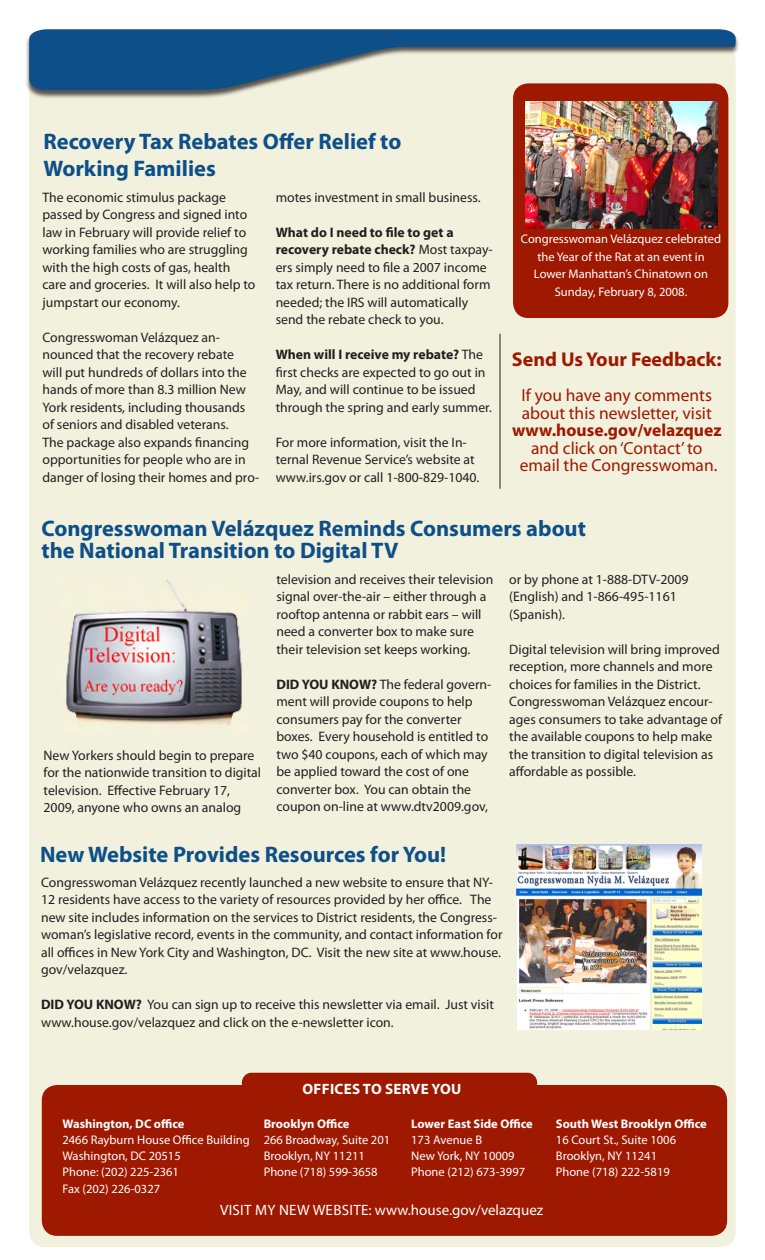
<style>
.page{position:relative;width:765px;height:1260px;background:#fff}
.page>*{position:absolute;margin:0;border:0;box-sizing:border-box;transform-origin:0 0}
.t1{font:700 22.5px "Myriad Pro";color:#0d4f89}
.t2{font:700 20px "Myriad Pro";color:#9f1800}
.t3{font:17.5px "Myriad Pro";color:#9f1800}
.t4{font:700 17.5px "Myriad Pro";color:#9f1800}
.t5{font:15px "Myriad Pro";color:#fff}
.t6{font:700 15px "Myriad Pro";color:#fff}
.t7{font:13.75px/17.5px "Myriad Pro";color:#231f20}
.t8{font:12.5px "Myriad Pro";color:#fff}
.t9{font:700 12.5px "Myriad Pro";color:#fff}
.s1{font-weight:700}
</style>
<div class="page">
<div style="left:29px;top:46px;width:707px;height:1201px;background:#f2f1dd;border-radius:15px"></div>
<div style="left:24px;top:29px;width:717px;height:70px;background:#231f20;opacity:.75"></div>
<svg style="left:29px;top:29px;width:707px;height:61px;fill:#0d4f89"></svg>
<div style="left:42px;top:1085px;width:685px;height:151px;background:#9f1800;border-radius:15px"></div>
<div style="left:242px;top:1073px;width:295px;height:20px;background:#9f1800;border-radius:10px"></div>
<div style="left:513px;top:83px;width:215px;height:235px;background:#9f1800;border-radius:15px"></div>
<img style="left:526px;top:101px;width:192px;height:128px">
<img style="left:66px;top:580px;width:176px;height:145px">
<img style="left:517px;top:844px;width:185px;height:186px">
<hr style="left:500px;top:334px;width:1px;height:155px;background:#231f20">
<p class="t1" style="left:43px;top:127px;width:359px">Recovery Tax Rebates Offer Relief to</p>
<p class="t1" style="left:43px;top:154px;width:174px">Working Families</p>
<p class="t7" style="left:42px;top:188px;width:215px">The economic stimulus package passed by Congress and signed into law in February will provide relief to working families who are struggling with the high costs of gas, health care and groceries. It will also help to jumpstart our economy.</p>
<p class="t7" style="left:42px;top:328px;width:218px">Congresswoman Velázquez an&shy;nounced that the recovery rebate<br>will put hundreds of dollars into the hands of more than 8.3 million New York residents, including thousands of seniors and disabled veterans.<br>The package also expands financing opportunities for people who are in danger of losing their homes and pro-</p>
<p class="t7" style="left:276px;top:188px;width:207px">motes investment in small business.</p>
<p class="t7" style="left:276px;top:223px;width:219px"><span class="s1">What do I need to file to get a recovery rebate check?</span> Most taxpay&shy;ers simply need to file a 2007 income tax return. There is no additional form needed; the IRS will automatically send the rebate check to you.</p>
<p class="t7" style="left:276px;top:345px;width:218px"><span class="s1">When will I receive my rebate?</span> The first checks are expected to go out in May, and will continue to be issued through the spring and early summer.</p>
<p class="t7" style="left:276px;top:433px;width:205px">For more information, visit the In&shy;ternal Revenue Service’s website at www.irs.gov or call 1-800-829-1040.</p>
<p class="t8" style="left:521px;top:231px;width:202px">Congresswoman Velázquez celebrated</p>
<p class="t8" style="left:537px;top:249px;width:169px">the Year of the Rat at an event in</p>
<p class="t8" style="left:534px;top:266px;width:176px">Lower Manhattan’s Chinatown on</p>
<p class="t8" style="left:555px;top:284px;width:134px">Sunday, February 8, 2008.</p>
<p class="t2" style="left:512px;top:346px;width:211px">Send Us Your Feedback:</p>
<p class="t3" style="left:522px;top:385px;width:192px">If you have any comments</p>
<p class="t3" style="left:522px;top:402px;width:192px">about this newsletter, visit</p>
<p class="t4" style="left:512px;top:419px;width:211px">www.house.gov/velazquez</p>
<p class="t3" style="left:531px;top:437px;width:173px">and click on ‘Contact’ to</p>
<p class="t3" style="left:520px;top:455px;width:199px">email the Congresswoman.</p>
<p class="t1" style="left:41px;top:513px;width:546px">Congresswoman Velázquez Reminds Consumers about</p>
<p class="t1" style="left:41px;top:536px;width:359px">the National Transition to Digital TV</p>
<p class="t7" style="left:44px;top:746px;width:219px">New Yorkers should begin to prepare for the nationwide transition to digital television. Effective February 17, 2009, anyone who owns an analog</p>
<p class="t7" style="left:276px;top:570px;width:219px">television and receives their television signal over-the-air – either through a rooftop antenna or rabbit ears – will need a converter box to make sure their television set keeps working.</p>
<p class="t7" style="left:276px;top:675px;width:216px"><span class="s1">DID YOU KNOW?</span> The federal govern&shy;ment will provide coupons to help consumers pay for the converter boxes. Every household is entitled to two $40 coupons, each of which may be applied toward the cost of one converter box. You can obtain the coupon on-line at www.dtv2009.gov,</p>
<p class="t7" style="left:509px;top:570px;width:181px">or by phone at 1-888-DTV-2009</p>
<p class="t7" style="left:509px;top:588px;width:169px">(English) and 1-866-495-1161</p>
<p class="t7" style="left:509px;top:605px;width:57px">(Spanish).</p>
<p class="t7" style="left:509px;top:640px;width:214px">Digital television will bring improved reception, more channels and more choices for families in the District.<br>Congresswoman Velázquez encour&shy;ages consumers to take advantage of the available coupons to help make the transition to digital television as affordable as possible.</p>
<p class="t1" style="left:40px;top:840px;width:407px">New Website Provides Resources for You!</p>
<p class="t7" style="left:41px;top:873px;width:463px">Congresswoman Velázquez recently launched a new website to ensure that NY-12 residents have access to the variety of resources provided by her office. The new site includes information on the services to District residents, the Congress&shy;woman’s legislative record, events in the community, and contact information for all offices in New York City and Washington, DC. Visit the new site at www.house. gov/velazquez.</p>
<p class="t7" style="left:41px;top:996px;width:454px"><span class="s1">DID YOU KNOW?</span> You can sign up to receive this newsletter via email. Just visit www.house.gov/velazquez and click on the e-newsletter icon.</p>
<p class="t9" style="left:62px;top:1115px;width:124px">Washington, DC office</p>
<p class="t8" style="left:62px;top:1132px;width:189px">2466 Rayburn House Office Building</p>
<p class="t8" style="left:62px;top:1148px;width:120px">Washington, DC 20515</p>
<p class="t8" style="left:62px;top:1165px;width:118px">Phone: (202) 225-2361</p>
<p class="t8" style="left:62px;top:1181px;width:99px">Fax (202) 226-0327</p>
<p class="t6" style="left:303px;top:1079px;width:20px">Offices</p>
<p class="t6" style="left:363px;top:1079px;width:32px">to serve</p>
<p class="t6" style="left:432px;top:1079px;width:11px">you</p>
<p class="t9" style="left:264px;top:1115px;width:87px">Brooklyn Office</p>
<p class="t8" style="left:264px;top:1132px;width:128px">266 Broadway, Suite 201</p>
<p class="t8" style="left:264px;top:1148px;width:103px">Brooklyn, NY 11211</p>
<p class="t8" style="left:264px;top:1165px;width:115px">Phone (718) 599-3658</p>
<p class="t9" style="left:411px;top:1115px;width:123px">Lower East Side Office</p>
<p class="t8" style="left:411px;top:1132px;width:72px">173 Avenue B</p>
<p class="t8" style="left:411px;top:1148px;width:105px">New York, NY 10009</p>
<p class="t8" style="left:411px;top:1165px;width:115px">Phone (212) 673-3997</p>
<p class="t5" style="left:220px;top:1201px;width:16px">Visit</p>
<p class="t5" style="left:255px;top:1201px;width:35px">my new</p>
<p class="t5" style="left:313px;top:1201px;width:9px">website</p>
<p class="t5" style="left:369px;top:1201px;width:176px">: www.house.gov/velazquez</p>
<p class="t9" style="left:556px;top:1115px;width:152px">South West Brooklyn Office</p>
<p class="t8" style="left:556px;top:1132px;width:122px">16 Court St., Suite 1006</p>
<p class="t8" style="left:556px;top:1148px;width:103px">Brooklyn, NY 11241</p>
<p class="t8" style="left:556px;top:1165px;width:115px">Phone (718) 222-5819</p>
</div>
